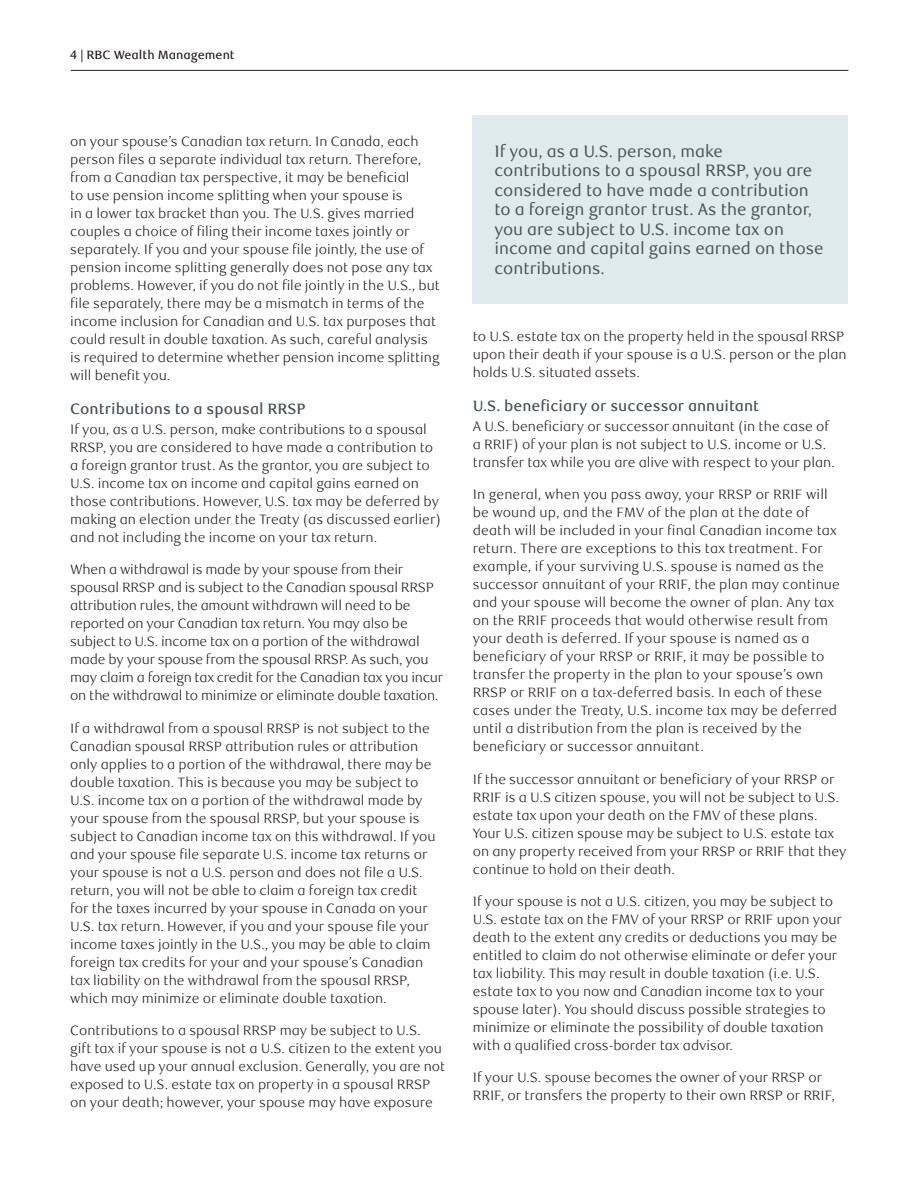
<style>
.page{position:relative;width:918px;height:1188px;background:#fff}
.page>*{position:absolute;margin:0;border:0;box-sizing:border-box;transform-origin:0 0}
.t1{font:16.5px/19.5px "RBC Text";color:#484e54}
.t2{font:500 15px "RBC Text";color:#484e54}
.t3{font:300 13.5px/18px "RBC Text";color:#231f20}
.t4{font:500 12px "RBC Text";color:#231f20}
</style>
<div class="page">
<hr style="left:71px;top:70px;width:777px;height:1px;background:#231f20">
<div style="left:473px;top:115px;width:375px;height:188px;background:#dfeaef"></div>
<p class="t4" style="left:70px;top:47px;width:166px">4 | RBC Wealth Management</p>
<p class="t3" style="left:70px;top:133px;width:371px">on your spouse’s Canadian tax return. In Canada, each person files a separate individual tax return. Therefore, from a Canadian tax perspective, it may be beneficial<br>to use pension income splitting when your spouse is<br>in a lower tax bracket than you. The U.S. gives married couples a choice of filing their income taxes jointly or separately. If you and your spouse file jointly, the use of pension income splitting generally does not pose any tax problems. However, if you do not file jointly in the U.S., but file separately, there may be a mismatch in terms of the income inclusion for Canadian and U.S. tax purposes that could result in double taxation. As such, careful analysis is required to determine whether pension income splitting will benefit you.</p>
<p class="t2" style="left:70px;top:400px;width:237px">Contributions to a spousal RRSP</p>
<p class="t3" style="left:70px;top:421px;width:372px">If you, as a U.S. person, make contributions to a spousal RRSP, you are considered to have made a contribution to a foreign grantor trust. As the grantor, you are subject to U.S. income tax on income and capital gains earned on those contributions. However, U.S. tax may be deferred by making an election under the Treaty (as discussed earlier) and not including the income on your tax return.</p>
<p class="t3" style="left:70px;top:561px;width:375px">When a withdrawal is made by your spouse from their spousal RRSP and is subject to the Canadian spousal RRSP attribution rules, the amount withdrawn will need to be reported on your Canadian tax return. You may also be subject to U.S. income tax on a portion of the withdrawal made by your spouse from the spousal RRSP. As such, you may claim a foreign tax credit for the Canadian tax you incur on the withdrawal to minimize or eliminate double taxation.</p>
<p class="t3" style="left:70px;top:719px;width:367px">If a withdrawal from a spousal RRSP is not subject to the Canadian spousal RRSP attribution rules or attribution only applies to a portion of the withdrawal, there may be double taxation. This is because you may be subject to U.S. income tax on a portion of the withdrawal made by your spouse from the spousal RRSP, but your spouse is subject to Canadian income tax on this withdrawal. If you and your spouse file separate U.S. income tax returns or your spouse is not a U.S. person and does not file a U.S. return, you will not be able to claim a foreign tax credit for the taxes incurred by your spouse in Canada on your U.S. tax return. However, if you and your spouse file your income taxes jointly in the U.S., you may be able to claim foreign tax credits for your and your spouse’s Canadian tax liability on the withdrawal from the spousal RRSP, which may minimize or eliminate double taxation.</p>
<p class="t3" style="left:70px;top:1022px;width:377px">Contributions to a spousal RRSP may be subject to U.S.<br>gift tax if your spouse is not a U.S. citizen to the extent you have used up your annual exclusion. Generally, you are not exposed to U.S. estate tax on property in a spousal RRSP on your death; however, your spouse may have exposure</p>
<p class="t1" style="left:494px;top:142px;width:331px">If you, as a U.S. person, make contributions to a spousal RRSP, you are considered to have made a contribution to a foreign grantor trust. As the grantor, you are subject to U.S. income tax on income and capital gains earned on those contributions.</p>
<p class="t3" style="left:473px;top:328px;width:375px">to U.S. estate tax on the property held in the spousal RRSP upon their death if your spouse is a U.S. person or the plan holds U.S. situated assets.</p>
<p class="t2" style="left:473px;top:397px;width:288px">U.S. beneficiary or successor annuitant</p>
<p class="t3" style="left:473px;top:418px;width:364px">A U.S. beneficiary or successor annuitant (in the case of a RRIF) of your plan is not subject to U.S. income or U.S. transfer tax while you are alive with respect to your plan.</p>
<p class="t3" style="left:473px;top:486px;width:369px">In general, when you pass away, your RRSP or RRIF will be wound up, and the FMV of the plan at the date of death will be included in your final Canadian income tax return. There are exceptions to this tax treatment. For example, if your surviving U.S. spouse is named as the successor annuitant of your RRIF, the plan may continue and your spouse will become the owner of plan. Any tax on the RRIF proceeds that would otherwise result from your death is deferred. If your spouse is named as a beneficiary of your RRSP or RRIF, it may be possible to transfer the property in the plan to your spouse’s own RRSP or RRIF on a tax-deferred basis. In each of these cases under the Treaty, U.S. income tax may be deferred until a distribution from the plan is received by the beneficiary or successor annuitant.</p>
<p class="t3" style="left:473px;top:770px;width:375px">If the successor annuitant or beneficiary of your RRSP or RRIF is a U.S citizen spouse, you will not be subject to U.S. estate tax upon your death on the FMV of these plans.<br>Your U.S. citizen spouse may be subject to U.S. estate tax on any property received from your RRSP or RRIF that they continue to hold on their death.</p>
<p class="t3" style="left:473px;top:893px;width:371px">If your spouse is not a U.S. citizen, you may be subject to U.S. estate tax on the FMV of your RRSP or RRIF upon your death to the extent any credits or deductions you may be entitled to claim do not otherwise eliminate or defer your tax liability. This may result in double taxation (i.e. U.S. estate tax to you now and Canadian income tax to your spouse later). You should discuss possible strategies to minimize or eliminate the possibility of double taxation with a qualified cross-border tax advisor.</p>
<p class="t3" style="left:473px;top:1069px;width:364px">If your U.S. spouse becomes the owner of your RRSP or<br>RRIF, or transfers the property to their own RRSP or RRIF,</p>
</div>
